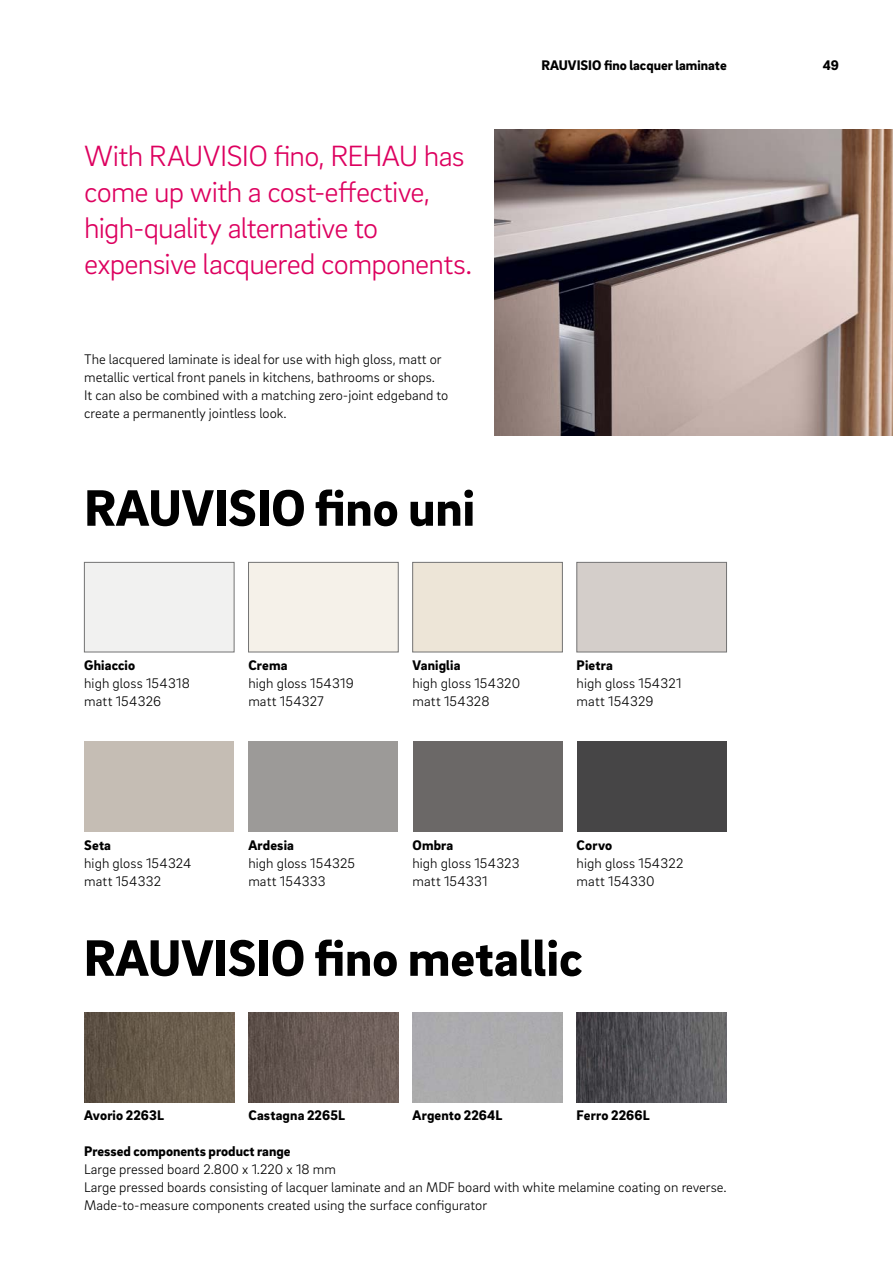
<style>
.page{position:relative;width:893px;height:1263px;background:#fff}
.page>*{position:absolute;margin:0;border:0;box-sizing:border-box;transform-origin:0 0}
._01__Headline_-_35pt{font:900 52.5px "Brix Sans";color:#000}
._11__Highlighter_-_2{font:300 30px/36px "Brix Sans";letter-spacing:-.025em;color:#dd005f}
._16__Body_text_-_9_5{font:300 14.25px/18px "Brix Sans";color:#000}
.Bodytext{font:300 14.25px "Brix Sans";letter-spacing:.01em;color:#000}
.Bodytext_headline{font:900 14.25px "Brix Sans";letter-spacing:.01em;color:#000}
._16__Body_text_-_9_5-2{font:900 14.25px "Brix Sans";color:#000}
.MP__Live_column_titl{font:900 14.25px "Brix Sans";color:#000}
.Bodytext-2{font:900 14.25px "Brix Sans";letter-spacing:.01em;color:#000}
.MP__Page_numbers_-_9{font:900 14.25px "Brix Sans";color:#000}
</style>
<div class="page">
<img style="left:495px;top:130px;width:398px;height:305px">
<div style="left:84px;top:562px;width:150px;height:90px;background:#f1f1f0;border:1px solid #737373"></div>
<div style="left:412px;top:562px;width:151px;height:90px;background:#ede5d7;border:1px solid #737373"></div>
<div style="left:248px;top:562px;width:150px;height:90px;background:#f5f1e9;border:1px solid #737373"></div>
<div style="left:577px;top:562px;width:150px;height:90px;background:#d4ceca;border:1px solid #737373"></div>
<div style="left:84px;top:742px;width:150px;height:90px;background:#c5bdb4"></div>
<div style="left:249px;top:742px;width:149px;height:90px;background:#9c9a98"></div>
<div style="left:413px;top:742px;width:149px;height:90px;background:#6b6867"></div>
<div style="left:577px;top:742px;width:149px;height:90px;background:#464546"></div>
<img style="left:84px;top:1012px;width:150px;height:90px">
<img style="left:249px;top:1012px;width:149px;height:90px">
<img style="left:577px;top:1012px;width:149px;height:90px">
<p class="_11__Highlighter_-_2" style="left:84px;top:136px;width:389px">With RAUVISIO fino, REHAU has come up with a cost-effective, high-quality alternative to expensive lacquered components.</p>
<p class="_16__Body_text_-_9_5" style="left:84px;top:349px;width:366px">The lacquered laminate is ideal for use with high gloss, matt or metallic vertical front panels in kitchens, bathrooms or shops.<br>It can also be combined with a matching zero-joint edgeband to create a permanently jointless look.</p>
<p class="_01__Headline_-_35pt" style="left:84px;top:473px;width:392px">RAUVISIO fino uni</p>
<p class="MP__Live_column_titl" style="left:541px;top:56px;width:187px">RAUVISIO fino lacquer laminate</p>
<p class="MP__Page_numbers_-_9" style="left:823px;top:56px;width:18px">49</p>
<p class="Bodytext_headline" style="left:84px;top:655px;width:53px">Ghiaccio</p>
<p class="Bodytext" style="left:84px;top:674px;width:107px">high gloss 154318</p>
<p class="Bodytext" style="left:84px;top:692px;width:78px">matt 154326</p>
<p class="Bodytext_headline" style="left:248px;top:655px;width:41px">Crema</p>
<p class="Bodytext" style="left:248px;top:674px;width:107px">high gloss 154319</p>
<p class="Bodytext" style="left:248px;top:692px;width:77px">matt 154327</p>
<p class="Bodytext_headline" style="left:412px;top:655px;width:49px">Vaniglia</p>
<p class="Bodytext" style="left:412px;top:674px;width:109px">high gloss 154320</p>
<p class="Bodytext" style="left:412px;top:692px;width:79px">matt 154328</p>
<p class="Bodytext_headline" style="left:577px;top:655px;width:38px">Pietra</p>
<p class="Bodytext" style="left:577px;top:674px;width:106px">high gloss 154321</p>
<p class="Bodytext" style="left:577px;top:692px;width:79px">matt 154329</p>
<p class="Bodytext_headline" style="left:84px;top:835px;width:28px">Seta</p>
<p class="Bodytext" style="left:84px;top:854px;width:109px">high gloss 154324</p>
<p class="Bodytext" style="left:84px;top:872px;width:78px">matt 154332</p>
<p class="Bodytext_headline" style="left:248px;top:835px;width:47px">Ardesia</p>
<p class="Bodytext" style="left:248px;top:854px;width:108px">high gloss 154325</p>
<p class="Bodytext" style="left:248px;top:872px;width:79px">matt 154333</p>
<p class="Bodytext-2" style="left:412px;top:835px;width:42px">Ombra</p>
<p class="Bodytext" style="left:412px;top:854px;width:109px">high gloss 154323</p>
<p class="Bodytext" style="left:412px;top:872px;width:77px">matt 154331</p>
<p class="Bodytext_headline" style="left:577px;top:835px;width:37px">Corvo</p>
<p class="Bodytext" style="left:577px;top:854px;width:108px">high gloss 154322</p>
<p class="Bodytext" style="left:577px;top:872px;width:79px">matt 154330</p>
<p class="_01__Headline_-_35pt" style="left:84px;top:923px;width:500px">RAUVISIO fino metallic</p>
<p class="Bodytext_headline" style="left:84px;top:1105px;width:81px">Avorio 2263L</p>
<p class="Bodytext_headline" style="left:248px;top:1105px;width:98px">Castagna 2265L</p>
<p class="Bodytext_headline" style="left:412px;top:1105px;width:91px">Argento 2264L</p>
<p class="Bodytext-2" style="left:577px;top:1105px;width:74px">Ferro 2266L</p>
<p class="_16__Body_text_-_9_5-2" style="left:84px;top:1141px;width:208px">Pressed components product range</p>
<p class="_16__Body_text_-_9_5" style="left:84px;top:1159px;width:253px">Large pressed board 2.800 x 1.220 x 18 mm</p>
<p class="_16__Body_text_-_9_5" style="left:84px;top:1177px;width:644px">Large pressed boards consisting of lacquer laminate and an MDF board with white melamine coating on reverse.</p>
<p class="_16__Body_text_-_9_5" style="left:84px;top:1195px;width:404px">Made-to-measure components created using the surface configurator</p>
</div>
